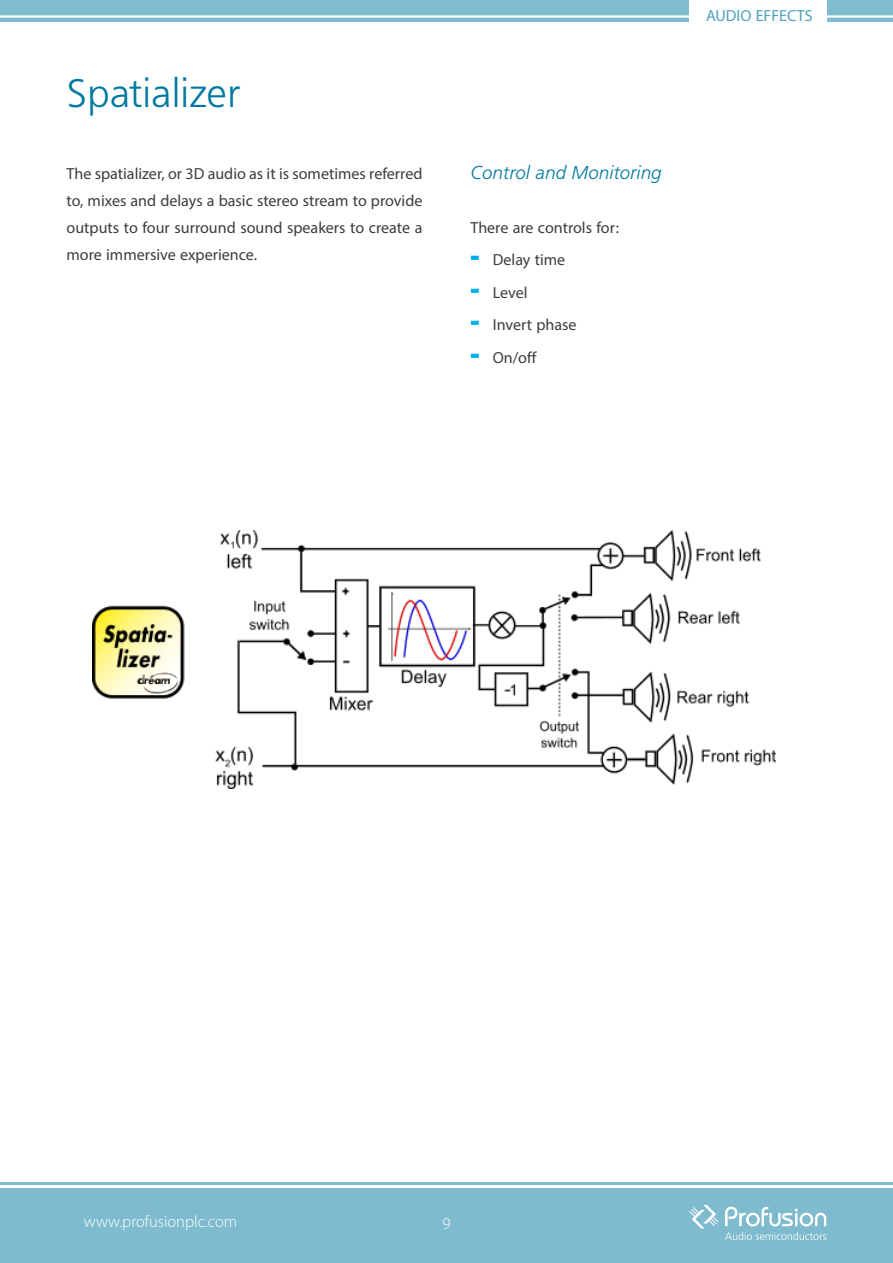
<style>
.page{position:relative;width:893px;height:1263px;background:#fff}
.page>*{position:absolute;margin:0;border:0;box-sizing:border-box;transform-origin:0 0}
.Paragraph_copy{font:300 42px "Frugal Sans";color:#0079a1}
.Paragraph_copy-2{font:22.5px/27px "Myriad Arabic";color:#3e3d3c;text-align:justify}
.Paragraph_copy-3{font:22.5px "Myriad Arabic";color:#4da1bd}
.Paragraph_copy-4{font:italic 300 19.5px "Frugal Sans";color:#0079a1}
.t1{font:300 16.5px "Myriad Pro";color:#fff}
.s1{font-family:"Arial";font-weight:900;font-size:27px;color:#00aeef}
</style>
<div class="page">
<div style="left:0;top:1188px;width:893px;height:75px;background:#7ebbcf"></div>
<svg style="left:725px;top:1206px;width:101px;height:20px"></svg>
<svg style="left:725px;top:1232px;width:101px;height:8px"></svg>
<svg style="left:689px;top:1205px;width:30px;height:23px"></svg>
<hr style="left:0;top:1182px;width:893px;height:3px;background:#0079a1">
<div style="left:0;top:0;width:893px;height:21px;background:#80bcd0"></div>
<hr style="left:0;top:15px;width:893px;height:3px;background:#fff">
<img style="left:92px;top:531px;width:683px;height:258px">
<div style="left:690px;top:0;width:137px;height:35px;background:#fff"></div>
<p class="Paragraph_copy" style="left:67px;top:69px;width:176px">Spatializer</p>
<p class="Paragraph_copy-2" style="left:67px;top:160px;width:357px">The spatializer, or 3D audio as it is sometimes referred to, mixes and delays a basic stereo stream to provide outputs to four surround sound speakers to create a more immersive experience.</p>
<p class="Paragraph_copy-3" style="left:706px;top:0;width:108px">AUDIO EFFECTS</p>
<p class="Paragraph_copy-4" style="left:470px;top:161px;width:193px">Control and Monitoring</p>
<p class="Paragraph_copy-2" style="left:470px;top:214px;width:151px">There are controls for:</p>
<p class="Paragraph_copy-2" style="left:470px;top:247px;width:96px"><span class="s1">-</span> Delay time</p>
<p class="Paragraph_copy-2" style="left:470px;top:279px;width:59px"><span class="s1">-</span> Level</p>
<p class="Paragraph_copy-2" style="left:470px;top:311px;width:108px"><span class="s1">-</span> Invert phase</p>
<p class="Paragraph_copy-2" style="left:470px;top:344px;width:68px"><span class="s1">-</span> On/off</p>
<p class="t1" style="left:84px;top:1213px;width:155px">www.profusionplc.com</p>
<p class="t1" style="left:442px;top:1214px;width:10px">9</p>
</div>
